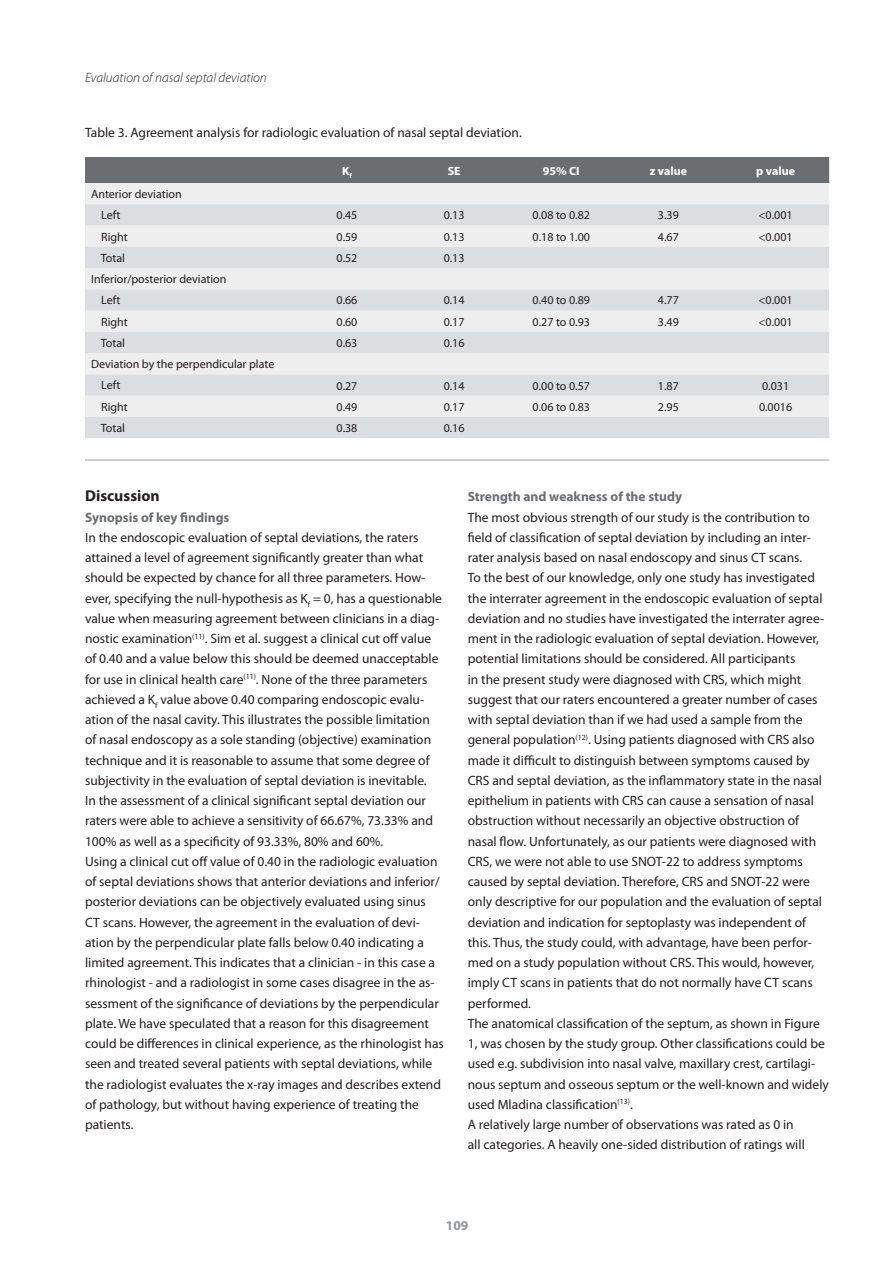
<style>
.page{position:relative;width:893px;height:1263px;background:#fff}
.page>*{position:absolute;margin:0;border:0;box-sizing:border-box;transform-origin:0 0}
.Kopje{font:700 15.75px "Myriad Pro";color:#231f20}
.Kopje-2{font:13.5px/20.2px "Myriad Pro";color:#231f20}
.Kopje-3{font:700 13.5px "Myriad Pro";color:#6c6d70}
.t1{font:italic 300 13.5px "Myriad Pro";color:#231f20}
.t2{font:700 13.5px "Myriad Pro";color:#939598}
.t3{font:12px "Myriad Pro";color:#231f20}
.Tabel_Header{font:700 12px "Myriad Pro";color:#fff}
</style>
<div class="page">
<hr style="left:85px;top:459px;width:744px;height:2px;background:#bcbdc0">
<div style="left:85px;top:157px;width:744px;height:26px;background:#6c6d70"></div>
<div style="left:85px;top:183px;width:744px;height:21px;background:#eeeeef"></div>
<svg style="left:85px;top:204px;width:744px;height:234px;background:#e4e4e6"></svg>
<p class="t1" style="left:85px;top:70px;width:183px">Evaluation of nasal septal deviation</p>
<p class="Kopje-2" style="left:85px;top:122px;width:438px">Table 3. Agreement analysis for radiologic evaluation of nasal septal deviation.</p>
<p class="Tabel_Header" style="left:342px;top:164px;width:11px">K<sub>f</sub></p>
<p class="Tabel_Header" style="left:448px;top:164px;width:14px">SE</p>
<p class="Tabel_Header" style="left:543px;top:164px;width:38px">95% CI</p>
<p class="Tabel_Header" style="left:650px;top:164px;width:39px">z value</p>
<p class="Tabel_Header" style="left:756px;top:164px;width:40px">p value</p>
<p class="t3" style="left:91px;top:187px;width:92px">Anterior deviation</p>
<p class="t3" style="left:101px;top:209px;width:21px">Left</p>
<p class="t3" style="left:336px;top:209px;width:22px">0.45</p>
<p class="t3" style="left:444px;top:209px;width:22px">0.13</p>
<p class="t3" style="left:533px;top:209px;width:59px">0.08 to 0.82</p>
<p class="t3" style="left:658px;top:209px;width:22px">3.39</p>
<p class="t3" style="left:758px;top:209px;width:36px">&lt;0.001</p>
<p class="t3" style="left:101px;top:230px;width:28px">Right</p>
<p class="t3" style="left:336px;top:230px;width:22px">0.59</p>
<p class="t3" style="left:444px;top:230px;width:22px">0.13</p>
<p class="t3" style="left:533px;top:230px;width:59px">0.18 to 1.00</p>
<p class="t3" style="left:658px;top:230px;width:22px">4.67</p>
<p class="t3" style="left:758px;top:230px;width:36px">&lt;0.001</p>
<p class="t3" style="left:101px;top:251px;width:26px">Total</p>
<p class="t3" style="left:336px;top:251px;width:22px">0.52</p>
<p class="t3" style="left:444px;top:251px;width:22px">0.13</p>
<p class="t3" style="left:91px;top:272px;width:137px">Inferior/posterior deviation</p>
<p class="t3" style="left:101px;top:294px;width:21px">Left</p>
<p class="t3" style="left:336px;top:294px;width:22px">0.66</p>
<p class="t3" style="left:444px;top:294px;width:22px">0.14</p>
<p class="t3" style="left:533px;top:294px;width:59px">0.40 to 0.89</p>
<p class="t3" style="left:658px;top:294px;width:22px">4.77</p>
<p class="t3" style="left:758px;top:294px;width:36px">&lt;0.001</p>
<p class="t3" style="left:101px;top:315px;width:28px">Right</p>
<p class="t3" style="left:336px;top:315px;width:22px">0.60</p>
<p class="t3" style="left:444px;top:315px;width:22px">0.17</p>
<p class="t3" style="left:533px;top:315px;width:59px">0.27 to 0.93</p>
<p class="t3" style="left:658px;top:315px;width:22px">3.49</p>
<p class="t3" style="left:758px;top:315px;width:36px">&lt;0.001</p>
<p class="t3" style="left:101px;top:336px;width:26px">Total</p>
<p class="t3" style="left:336px;top:336px;width:22px">0.63</p>
<p class="t3" style="left:444px;top:336px;width:22px">0.16</p>
<p class="t3" style="left:91px;top:358px;width:185px">Deviation by the perpendicular plate</p>
<p class="t3" style="left:101px;top:379px;width:21px">Left</p>
<p class="t3" style="left:336px;top:379px;width:22px">0.27</p>
<p class="t3" style="left:444px;top:379px;width:22px">0.14</p>
<p class="t3" style="left:533px;top:379px;width:59px">0.00 to 0.57</p>
<p class="t3" style="left:658px;top:379px;width:22px">1.87</p>
<p class="t3" style="left:762px;top:379px;width:29px">0.031</p>
<p class="t3" style="left:101px;top:400px;width:28px">Right</p>
<p class="t3" style="left:336px;top:400px;width:22px">0.49</p>
<p class="t3" style="left:444px;top:400px;width:22px">0.17</p>
<p class="t3" style="left:533px;top:400px;width:59px">0.06 to 0.83</p>
<p class="t3" style="left:658px;top:400px;width:22px">2.95</p>
<p class="t3" style="left:759px;top:400px;width:35px">0.0016</p>
<p class="t3" style="left:101px;top:421px;width:26px">Total</p>
<p class="t3" style="left:336px;top:421px;width:22px">0.38</p>
<p class="t3" style="left:444px;top:421px;width:22px">0.16</p>
<p class="Kopje" style="left:85px;top:487px;width:76px">Discussion</p>
<p class="Kopje-3" style="left:85px;top:509px;width:146px">Synopsis of key findings</p>
<p class="Kopje-2" style="left:85px;top:527px;width:358px">In the endoscopic evaluation of septal deviations, the raters attained a level of agreement significantly greater than what should be expected by chance for all three parameters. How&shy;ever, specifying the null-hypothesis as K<sub>f</sub> = 0, has a questionable value when measuring agreement between clinicians in a diag&shy;nostic examination<sup>(11)</sup>. Sim et al. suggest a clinical cut off value of 0.40 and a value below this should be deemed unacceptable for use in clinical health care<sup>(11)</sup>. None of the three parameters achieved a K<sub>f</sub> value above 0.40 comparing endoscopic evalu&shy;ation of the nasal cavity. This illustrates the possible limitation of nasal endoscopy as a sole standing (objective) examination technique and it is reasonable to assume that some degree of subjectivity in the evaluation of septal deviation is inevitable.<br>In the assessment of a clinical significant septal deviation our raters were able to achieve a sensitivity of 66.67%, 73.33% and 100% as well as a specificity of 93.33%, 80% and 60%.</p>
<p class="Kopje-2" style="left:85px;top:851px;width:360px">Using a clinical cut off value of 0.40 in the radiologic evaluation of septal deviations shows that anterior deviations and inferior/ posterior deviations can be objectively evaluated using sinus CT scans. However, the agreement in the evaluation of devi&shy;ation by the perpendicular plate falls below 0.40 indicating a limited agreement. This indicates that a clinician - in this case a rhinologist - and a radiologist in some cases disagree in the as&shy;sessment of the significance of deviations by the perpendicular plate. We have speculated that a reason for this disagreement could be differences in clinical experience, as the rhinologist has seen and treated several patients with septal deviations, while the radiologist evaluates the x-ray images and describes extend of pathology, but without having experience of treating the patients.</p>
<p class="Kopje-3" style="left:468px;top:489px;width:216px">Strength and weakness of the study</p>
<p class="Kopje-2" style="left:468px;top:507px;width:358px">The most obvious strength of our study is the contribution to field of classification of septal deviation by including an inter&shy;rater analysis based on nasal endoscopy and sinus CT scans.<br>To the best of our knowledge, only one study has investigated the interrater agreement in the endoscopic evaluation of septal deviation and no studies have investigated the interrater agree&shy;ment in the radiologic evaluation of septal deviation. However, potential limitations should be considered. All participants<br>in the present study were diagnosed with CRS, which might suggest that our raters encountered a greater number of cases with septal deviation than if we had used a sample from the general population<sup>(12)</sup>. Using patients diagnosed with CRS also made it difficult to distinguish between symptoms caused by CRS and septal deviation, as the inflammatory state in the nasal epithelium in patients with CRS can cause a sensation of nasal obstruction without necessarily an objective obstruction of nasal flow. Unfortunately, as our patients were diagnosed with CRS, we were not able to use SNOT-22 to address symptoms caused by septal deviation. Therefore, CRS and SNOT-22 were only descriptive for our population and the evaluation of septal deviation and indication for septoplasty was independent of this. Thus, the study could, with advantage, have been perfor&shy;med on a study population without CRS. This would, however, imply CT scans in patients that do not normally have CT scans performed.</p>
<p class="Kopje-2" style="left:468px;top:1013px;width:363px">The anatomical classification of the septum, as shown in Figure 1, was chosen by the study group. Other classifications could be used e.g. subdivision into nasal valve, maxillary crest, cartilagi&shy;nous septum and osseous septum or the well-known and widely used Mladina classification<sup>(13)</sup>.</p>
<p class="Kopje-2" style="left:468px;top:1115px;width:339px">A relatively large number of observations was rated as 0 in all categories. A heavily one-sided distribution of ratings will</p>
<p class="t2" style="left:446px;top:1218px;width:24px">109</p>
</div>
